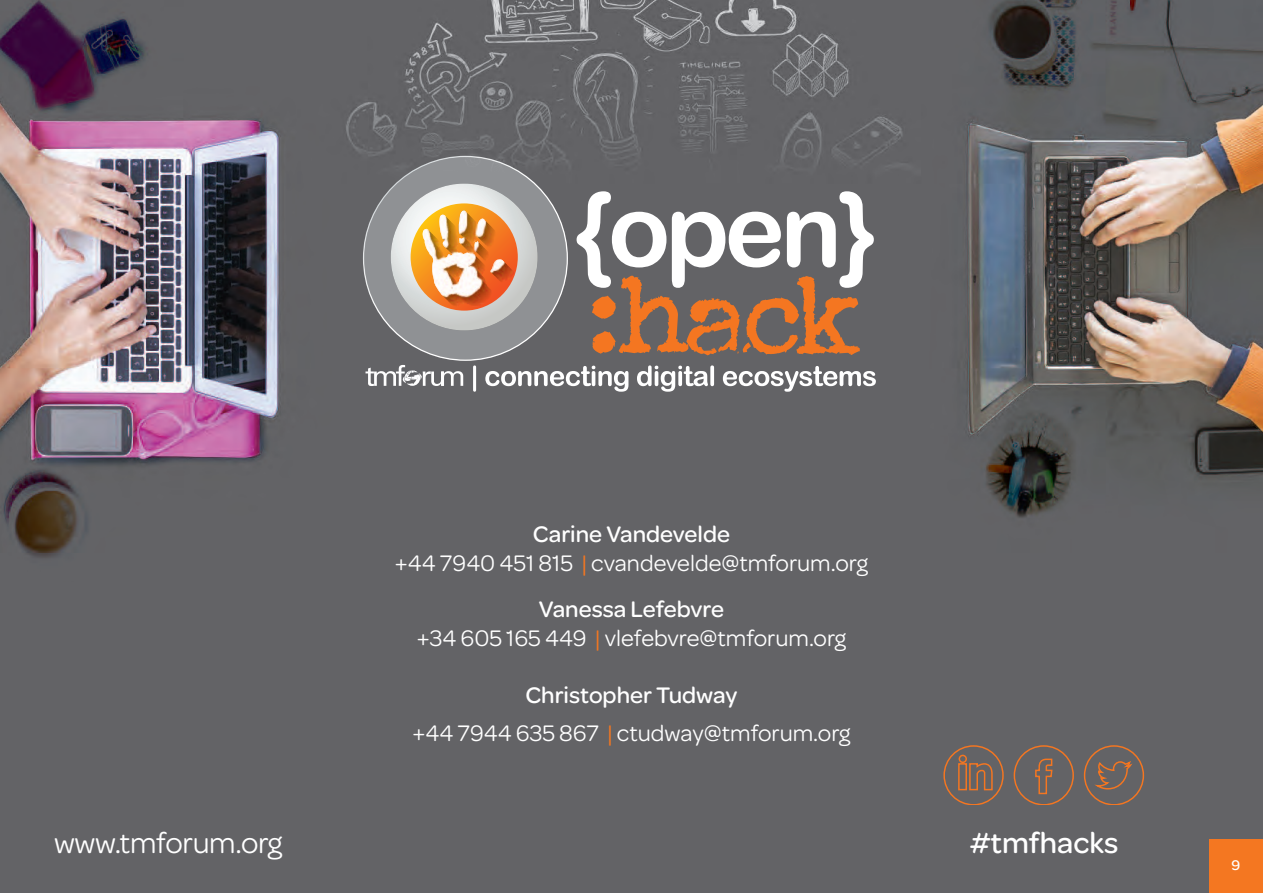
<style>
.page{position:relative;width:1263px;height:893px;background:#fff}
.page>*{position:absolute;margin:0;border:0;box-sizing:border-box;transform-origin:0 0}
.t1{font:30.9px "Omnes";letter-spacing:-.01em;color:#fff}
.t2{font:500 30.9px "Omnes";color:#fff}
.t3{font:24px/28.8px "Omnes";color:#fff;text-align:center}
.t4{font:500 15px "Omnes";color:#fff}
.s1{font-weight:500}
.s2{color:#f47721}
</style>
<div class="page">
<img style="left:0;top:0;width:1263px;height:893px">
<svg style="left:363px;top:156px;width:513px;height:236px;background:#948880"></svg>
<img style="left:423px;top:229px;width:34px;height:78px">
<div style="left:1209px;top:839px;width:54px;height:54px;background:#f47721"></div>
<svg style="left:1013px;top:745px;width:62px;height:59px;background:#73655e"></svg>
<svg style="left:943px;top:745px;width:61px;height:59px;background:#7a655a"></svg>
<svg style="left:1083px;top:745px;width:62px;height:59px;background:#75655d"></svg>
<p class="t3" style="left:395px;top:520px;width:474px"><span class="s1">Carine Vandevelde<br></span>+44 7940 451 815 <span class="s2">|</span> cvandevelde@tmforum.org</p>
<p class="t3" style="left:417px;top:594px;width:431px"><span class="s1">Vanessa Lefebvre<br></span>+34 605 165 449 <span class="s2">|</span> vlefebvre@tmforum.org</p>
<p class="t3" style="left:412px;top:676px;width:439px;line-height:37.3px"><span class="s1">Christopher Tudway<br></span>+44 7944 635 867 <span class="s2">|</span> ctudway@tmforum.org</p>
<p class="t1" style="left:54px;top:824px;width:230px">www.tmforum.org</p>
<p class="t2" style="left:970px;top:821px;width:150px">#tmfhacks</p>
<p class="t4" style="left:1231px;top:855px;width:10px">9</p>
</div>
